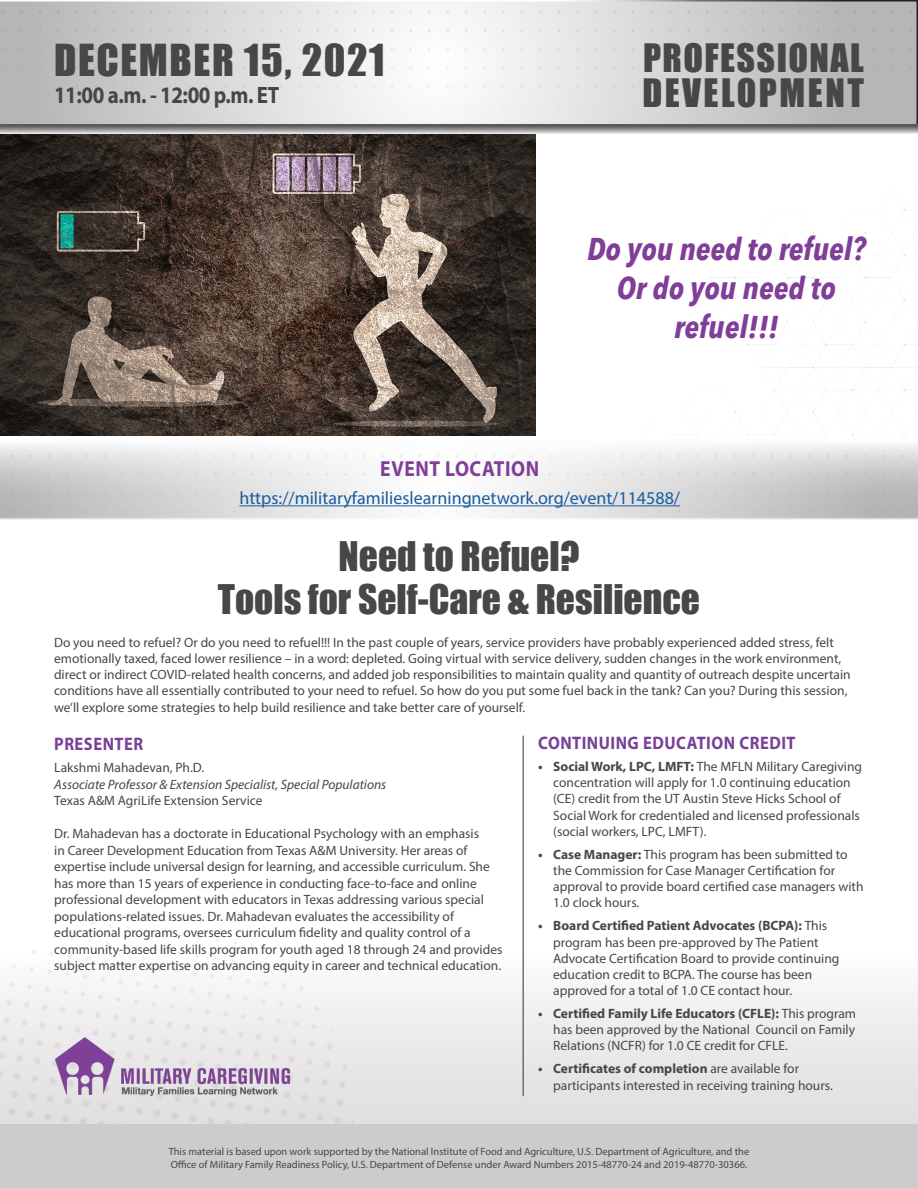
<style>
.page{position:relative;width:918px;height:1188px;background:#fff}
.page>*{position:absolute;margin:0;border:0;box-sizing:border-box;transform-origin:0 0}
.t1{font:40.5px "Impact";letter-spacing:.04em;color:#474648}
.t2{font:37.5px "Impact";color:#474648}
.t3{font:36px/34.5px "Impact";letter-spacing:.04em;color:#474648}
.t4{font:italic 700 31.5px/39px "Avenir Next Condensed";color:#803e98;text-align:center}
.t5{font:700 23.7px "Myriad Pro";letter-spacing:-.02em;color:#474648;scale:.88 1}
.t6{font:700 21.9px "Myriad Pro";letter-spacing:.03em;color:#803e98;scale:.89 1}
.t7{font:700 18.15px "Myriad Pro";letter-spacing:.03em;color:#784197;scale:.91 1}
.t8{font:18px "Myriad Pro";color:#175d9e}
.t9{font:13.5px/16.2px "Myriad Pro";color:#474648}
.t10{font:italic 13.5px "Myriad Pro";color:#474648}
.t11{font:10.5px/12.6px "Myriad Pro";color:#474648}
.s1{font-weight:700}
</style>
<div class="page">
<img style="left:695px;top:192px;width:223px;height:248px">
<svg style="left:27px;top:0;width:815px;height:5px"></svg>
<svg style="left:369px;top:952px;width:549px;height:173px;fill:#edebeb"></svg>
<svg style="left:0;top:125px;width:918px;height:9px;background:#d2d2d2"></svg>
<div style="left:0;top:1125px;width:918px;height:63px;background:#cecbcc"></div>
<img style="left:0;top:5px;width:916px;height:126px">
<svg style="left:0;top:440px;width:918px;height:80px"></svg>
<svg style="left:0;top:443px;width:878px;height:81px"></svg>
<hr style="left:239px;top:505px;width:441px;height:1px;background:#175d9e">
<hr style="left:523px;top:736px;width:1px;height:360px;background:#474648">
<img style="left:0;top:135px;width:536px;height:301px">
<img style="left:54px;top:1036px;width:236px;height:60px">
<p class="t1" style="left:54px;top:28px;width:332px">DECEMBER 15, 2021</p>
<p class="t5" style="left:54px;top:79px;width:258px">11:00 a.m. - 12:00 p.m. ET</p>
<p class="t3" style="left:642px;top:40px;width:223px">PROFESSIONAL<br>DEVELOPMENT</p>
<p class="t4" style="left:587px;top:229px;width:280px">Do you need to refuel?<br>Or do you need to</p>
<p class="t4" style="left:674px;top:307px;width:105px">refuel!!!</p>
<p class="t6" style="left:380px;top:454px;width:180px">EVENT LOCATION</p>
<p class="t8" style="left:239px;top:487px;width:442px">https://militaryfamilieslearningnetwork.org/event/114588/</p>
<p class="t2" style="left:339px;top:527px;width:242px">Need to Refuel?</p>
<p class="t2" style="left:218px;top:571px;width:484px">Tools for Self-Care &amp; Resilience</p>
<p class="t9" style="left:54px;top:634px;width:798px">Do you need to refuel? Or do you need to refuel!!! In the past couple of years, service providers have probably experienced added stress, felt emotionally taxed, faced lower resilience – in a word: depleted. Going virtual with service delivery, sudden changes in the work environment, direct or indirect COVID-related health concerns, and added job responsibilities to maintain quality and quantity of outreach despite uncertain conditions have all essentially contributed to your need to refuel. So how do you put some fuel back in the tank? Can you? During this session, we’ll explore some strategies to help build resilience and take better care of yourself.</p>
<p class="t7" style="left:54px;top:732px;width:99px">PRESENTER</p>
<p class="t9" style="left:54px;top:760px;width:151px">Lakshmi Mahadevan, Ph.D.</p>
<p class="t10" style="left:54px;top:776px;width:334px">Associate Professor &amp; Extension Specialist, Special Populations</p>
<p class="t9" style="left:54px;top:793px;width:210px">Texas A&amp;M AgriLife Extension Service</p>
<p class="t9" style="left:54px;top:825px;width:437px">Dr. Mahadevan has a doctorate in Educational Psychology with an emphasis in Career Development Education from Texas A&amp;M University. Her areas of expertise include universal design for learning, and accessible curriculum. She has more than 15 years of experience in conducting face-to-face and online professional development with educators in Texas addressing various special populations-related issues. Dr. Mahadevan evaluates the accessibility of</p>
<p class="t9" style="left:54px;top:924px;width:450px">educational programs, oversees curriculum fidelity and quality control of a community-based life skills program for youth aged 18 through 24 and provides subject matter expertise on advancing equity in career and technical education.</p>
<p class="t7" style="left:538px;top:731px;width:284px">CONTINUING EDUCATION CREDIT</p>
<p class="t9" style="left:553px;top:758px;width:310px;text-indent:-15px"><span class="s1">• Social Work, LPC, LMFT:</span> The MFLN Military Caregiving concentration will apply for 1.0 continuing education (CE) credit from the UT Austin Steve Hicks School of Social Work for credentialed and licensed professionals (social workers, LPC, LMFT).</p>
<p class="t9" style="left:553px;top:846px;width:312px;text-indent:-15px"><span class="s1">• Case Manager:</span> This program has been submitted to the Commission for Case Manager Certification for approval to provide board certified case managers with 1.0 clock hours.</p>
<p class="t9" style="left:553px;top:917px;width:288px;text-indent:-15px"><span class="s1">• Board Certified Patient Advocates (BCPA):</span> This program has been pre-approved by The Patient Advocate Certification Board to provide continuing education credit to BCPA. The course has been</p>
<p class="t9" style="left:553px;top:982px;width:240px">approved for a total of 1.0 CE contact hour.</p>
<p class="t9" style="left:553px;top:1005px;width:304px;text-align:justify;text-indent:-15px"><span class="s1">• Certified Family Life Educators (CFLE):</span> This program has been approved by the National Council on Family Relations (NCFR) for 1.0 CE credit for CFLE.</p>
<p class="t9" style="left:553px;top:1061px;width:281px;text-indent:-15px"><span class="s1">• Certificates of completion</span> are available for participants interested in receiving training hours.</p>
<p class="t11" style="left:169px;top:1145px;width:582px">This material is based upon work supported by the National Institute of Food and Agriculture, U.S. Department of Agriculture, and the<br>Office of Military Family Readiness Policy, U.S. Department of Defense under Award Numbers 2015-48770-24 and 2019-48770-30366.</p>
</div>
